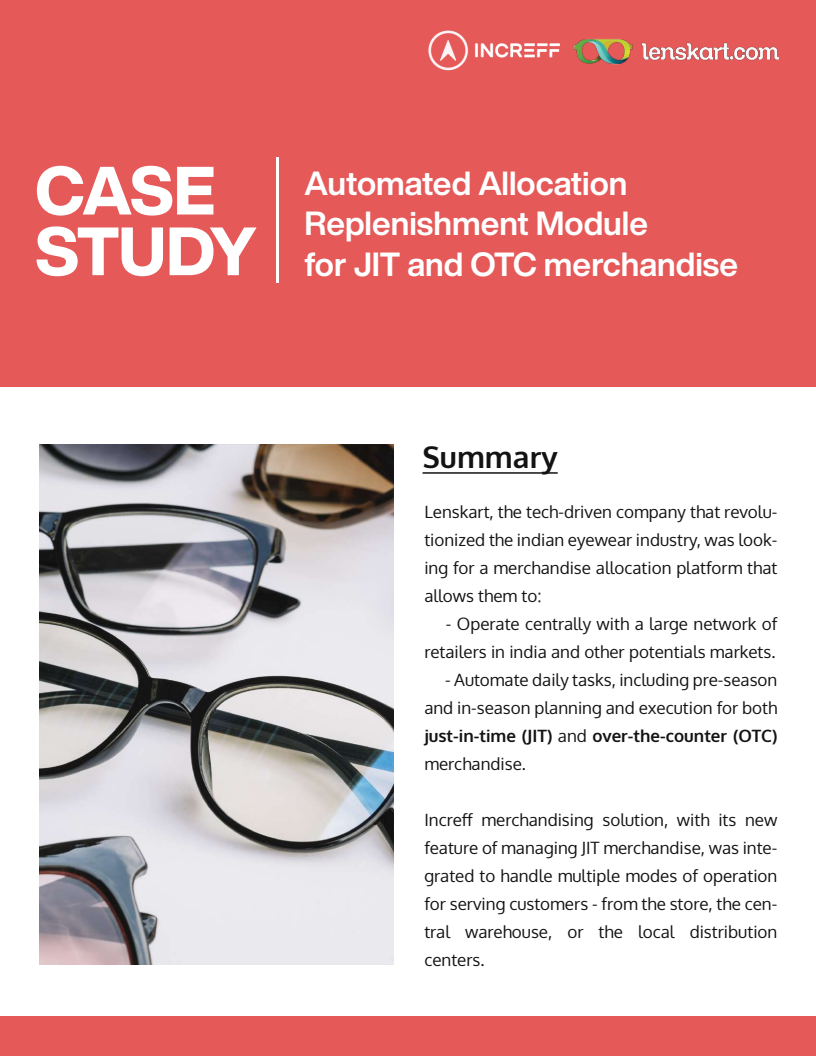
<style>
.page{position:relative;width:816px;height:1056px;background:#fff}
.page>*{position:absolute;margin:0;border:0;box-sizing:border-box;transform-origin:0 0}
.t1{font:800 67px/60.7px "Helvetica Now Display";letter-spacing:-.025em;color:#fff}
.t2{font:700 32.9px/40.3px "Helvetica Now Display";color:#fff}
.t3{font:700 30px "Oxygen";color:#131313}
.t4{font:17px/28px "Oxygen";color:#131313;text-align:justify}
.s1{font-weight:700}
</style>
<div class="page">
<div style="left:0;top:0;width:816px;height:386px;background:#e55959"></div>
<hr style="left:423px;top:472px;width:135px;height:2px;background:#131313">
<hr style="left:276px;top:157px;width:2px;height:125px;background:#fff">
<img style="left:428px;top:30px;width:132px;height:41px">
<img style="left:39px;top:445px;width:354px;height:519px">
<hr style="left:815px;top:445px;width:1px;height:522px;background:#e55959">
<div style="left:0;top:1017px;width:816px;height:39px;background:#e55959"></div>
<img style="left:574px;top:38px;width:205px;height:27px">
<h1 class="t1" style="left:35px;top:160px;width:223px">CASE<br>STUDY</h1>
<h2 class="t2" style="left:304px;top:163px;width:435px">Automated Allocation<br>Replenishment Module<br>for JIT and OTC merchandise</h2>
<h3 class="t3" style="left:423px;top:439px;width:137px">Summary</h3>
<p class="t4" style="left:424px;top:498px;width:355px">Lenskart, the tech-driven company that revolu&shy;tionized the indian eyewear industry, was look&shy;ing for a merchandise allocation platform that allows them to:</p>
<p class="t4" style="left:424px;top:610px;width:355px;text-align:right">- Operate centrally with a large network of retailers in india and other potentials markets.</p>
<p class="t4" style="left:424px;top:666px;width:355px;text-indent:21px">- Automate daily tasks, including pre-season and in-season planning and execution for both <span class="s1">just-in-time (JIT)</span> and <span class="s1">over-the-counter (OTC) </span>merchandise.</p>
<p class="t4" style="left:424px;top:806px;width:355px">Increff merchandising solution, with its new feature of managing JIT merchandise, was inte&shy;grated to handle multiple modes of operation for serving customers - from the store, the cen&shy;tral warehouse, or the local distribution centers.</p>
</div>
